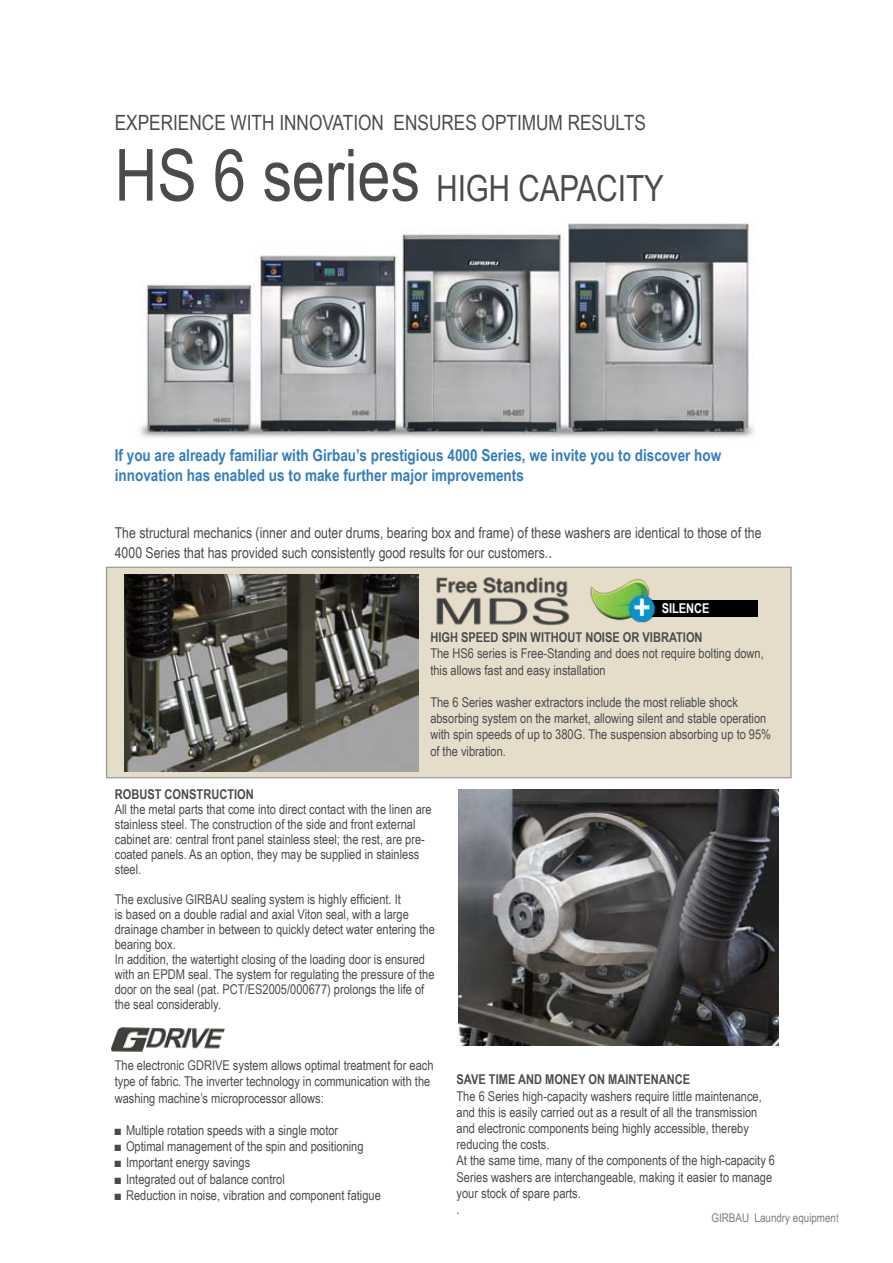
<style>
.page{position:relative;width:893px;height:1263px;background:#fff}
.page>*{position:absolute;margin:0;border:0;box-sizing:border-box;transform-origin:0 0}
.t1{font:36px "Arial Narrow";color:#4b4b4d}
.t2{font:700 36px "Arial Narrow";color:#fff}
.t3{font:21px "Arial Narrow";color:#4b4b4d}
.t4{font:700 16.5px/19.8px "Arial Narrow";color:#347ebd}
.t5{font:15px/19.8px "Arial Narrow";color:#4b4b4d}
.t6{font:13.5px/16.2px "Arial Narrow";color:#4b4b4d}
.t7{font:700 13.5px "Arial Narrow";color:#4b4b4d}
.t8{font:700 13.5px "Arial Narrow";color:#fff}
.t9{font:12px "Arial Narrow";color:#7b7c7e}
.s1{font-size:72px}
.s2{font-size:16.5px}
.s3{color:#9c9d9f}
</style>
<div class="page">
<div style="left:106px;top:567px;width:686px;height:211px;background:#e5ddc9;border:1px solid #878d8c"></div>
<img style="left:139px;top:223px;width:615px;height:215px">
<img style="left:125px;top:575px;width:293px;height:196px">
<img style="left:458px;top:790px;width:320px;height:256px">
<img style="left:112px;top:1027px;width:112px;height:24px">
<div style="left:647px;top:600px;width:111px;height:17px;background:#000"></div>
<img style="left:436px;top:577px;width:134px;height:49px">
<img style="left:590px;top:579px;width:66px;height:44px">
<h2 class="t3" style="left:115px;top:107px;width:533px">EXPERIENCE WITH INNOVATION ENSURES OPTIMUM RESULTS</h2>
<h1 class="t1" style="left:115px;top:162px;width:551px"><span class="s1">HS 6 series</span> HIGH CAPACITY</h1>
<p class="t4" style="left:115px;top:444px;width:608px">If you are already familiar with Girbau’s prestigious 4000 Series, we invite you to discover how innovation has enabled us to make further major improvements</p>
<p class="t5" style="left:115px;top:522px;width:648px">The structural mechanics (inner and outer drums, bearing box and frame) of these washers are identical to those of the<br>4000 Series that has provided such consistently good results for our customers.<span class="s2">.</span></p>
<h1 class="t2" style="left:633px;top:580px;width:19px">+</h1>
<p class="t8" style="left:662px;top:598px;width:49px">SILENCE</p>
<p class="t7" style="left:430px;top:627px;width:274px">HIGH SPEED SPIN WITHOUT NOISE OR VIBRATION</p>
<p class="t6" style="left:430px;top:645px;width:335px">The HS6 series is Free-Standing and does not require bolting down, this allows fast and easy installation</p>
<p class="t6" style="left:430px;top:694px;width:342px">The 6 Series washer extractors include the most reliable shock absorbing system on the market, allowing silent and stable operation with spin speeds of up to 380G. The suspension absorbing up to 95% of the vibration.</p>
<p class="t7" style="left:115px;top:784px;width:140px">ROBUST CONSTRUCTION</p>
<p class="t6" style="left:115px;top:801px;width:318px;line-height:15px">All the metal parts that come into direct contact with the linen are stainless steel. The construction of the side and front external cabinet are: central front panel stainless steel; the rest, are pre&shy;coated panels. As an option, they may be supplied in stainless steel.</p>
<p class="t6" style="left:115px;top:891px;width:321px;line-height:15px">The exclusive GIRBAU sealing system is highly efficient. It<br>is based on a double radial and axial Viton seal, with a large drainage chamber in between to quickly detect water entering the bearing box.<br>In addition, the watertight closing of the loading door is ensured with an EPDM seal. The system for regulating the pressure of the door on the seal (pat. PCT/ES2005/000677) prolongs the life of the seal considerably.</p>
<p class="t6" style="left:115px;top:1057px;width:320px">The electronic GDRIVE system allows optimal treatment for each type of fabric. The inverter technology in communication with the washing machine’s microprocessor allows:</p>
<p class="t6" style="left:115px;top:1121px;width:225px">■ Multiple rotation speeds with a single motor</p>
<p class="t6" style="left:115px;top:1138px;width:250px">■ Optimal management of the spin and positioning</p>
<p class="t6" style="left:115px;top:1154px;width:137px">■ Important energy savings</p>
<p class="t6" style="left:115px;top:1170px;width:172px">■ Integrated out of balance control</p>
<p class="t6" style="left:115px;top:1186px;width:268px">■ Reduction in noise, vibration and component fatigue</p>
<p class="t7" style="left:457px;top:1069px;width:235px">SAVE TIME AND MONEY ON MAINTENANCE</p>
<p class="t6" style="left:457px;top:1087px;width:320px">The 6 Series high-capacity washers require little maintenance, and this is easily carried out as a result of all the transmission and electronic components being highly accessible, thereby reducing the costs.<br>At the same time, many of the components of the high-capacity 6<br>Series washers are interchangeable, making it easier to manage your stock of spare parts.<br>.</p>
<p class="t9" style="left:711px;top:1209px;width:129px">GIRBAU Laundry equipmen<span class="s3">t</span></p>
</div>
